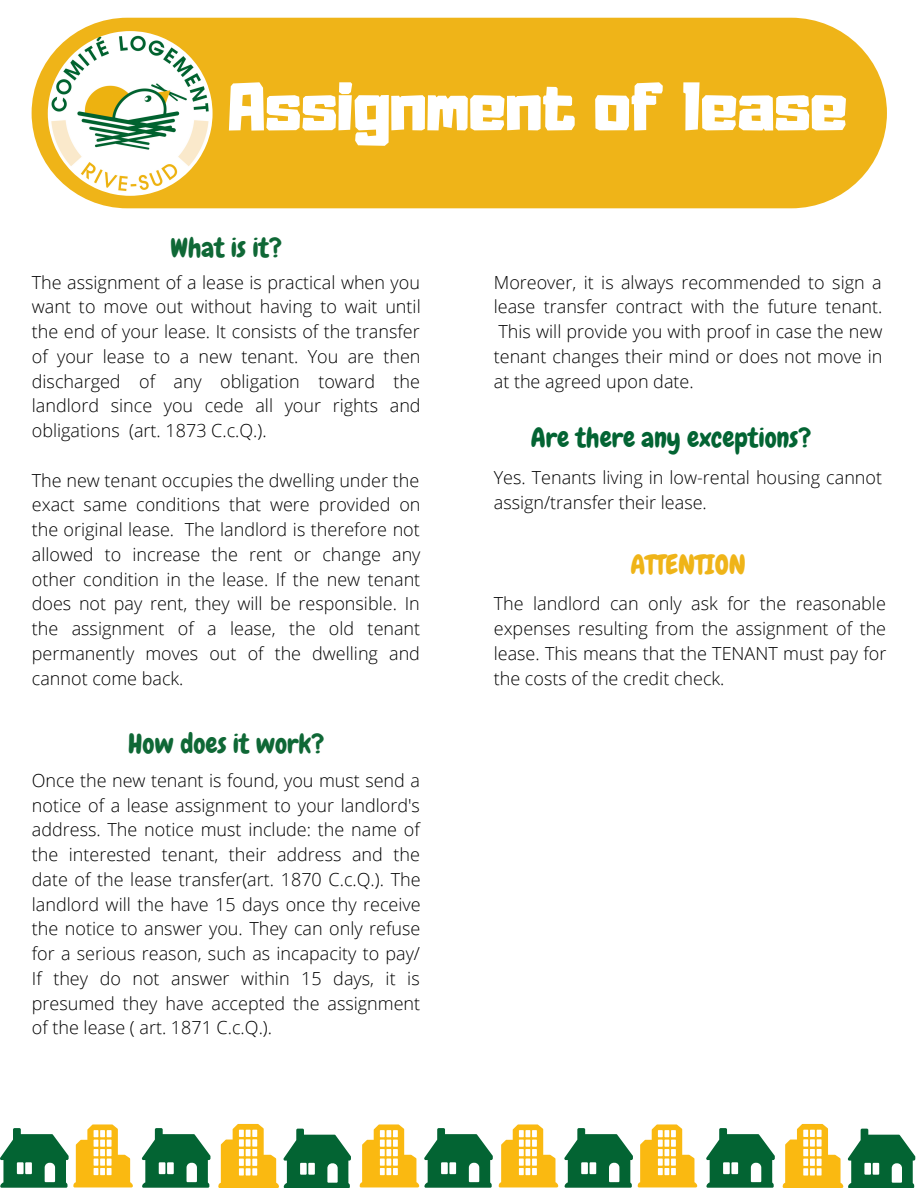
<style>
.page{position:relative;width:918px;height:1188px;background:#fff}
.page>*{position:absolute;margin:0;border:0;box-sizing:border-box;transform-origin:0 0}
.t1{font:60.3px "Adumu";color:#fff}
.t2{font:27px "Chewy";color:#0f6836}
.t3{font:27px "Chewy";color:#036433}
.t4{font:27px "Chewy";color:#efb418}
.t5{font:300 18px/24.8px "Open Sans";color:#000;text-align:justify}
</style>
<div class="page">
<div style="left:32px;top:18px;width:855px;height:190px;background:#efb418"></div>
<img style="left:48px;top:31px;width:165px;height:165px">
<svg style="left:0;top:1124px;width:133px;height:64px"></svg>
<svg style="left:142px;top:1128px;width:68px;height:60px"></svg>
<svg style="left:218px;top:1124px;width:133px;height:64px"></svg>
<svg style="left:360px;top:1124px;width:133px;height:64px"></svg>
<svg style="left:499px;top:1124px;width:59px;height:63px"></svg>
<svg style="left:564px;top:1124px;width:133px;height:64px"></svg>
<svg style="left:706px;top:1128px;width:69px;height:60px"></svg>
<svg style="left:783px;top:1124px;width:132px;height:64px"></svg>
<h1 class="t1" style="left:228px;top:82px;width:621px">Assignment of lease</h1>
<h2 class="t2" style="left:171px;top:230px;width:113px">What is it?</h2>
<p class="t5" style="left:32px;top:269px;width:390px">The assignment of a lease is practical when you want to move out without having to wait until the end of your lease. It consists of the transfer of your lease to a new tenant. You are then discharged of any obligation toward the landlord since you cede all your rights and obligations (art. 1873 C.c.Q.).</p>
<p class="t5" style="left:32px;top:467px;width:390px">The new tenant occupies the dwelling under the exact same conditions that were provided on the original lease. The landlord is therefore not allowed to increase the rent or change any other condition in the lease. If the new tenant does not pay rent, they will be responsible. In the assignment of a lease, the old tenant permanently moves out of the dwelling and cannot come back.</p>
<h2 class="t2" style="left:128px;top:727px;width:198px">How does it work?</h2>
<p class="t5" style="left:32px;top:768px;width:390px">Once the new tenant is found, you must send a notice of a lease assignment to your landlord's address. The notice must include: the name of the interested tenant, their address and the date of the lease transfer(art. 1870 C.c.Q.). The landlord will the have 15 days once thy receive the notice to answer you. They can only refuse for a serious reason, such as incapacity to pay/ If they do not answer within 15 days, it is presumed they have accepted the assignment of the lease ( art. 1871 C.c.Q.).</p>
<p class="t5" style="left:494px;top:269px;width:390px">Moreover, it is always recommended to sign a lease transfer contract with the future tenant.<br>This will provide you with proof in case the new tenant changes their mind or does not move in at the agreed upon date.</p>
<h2 class="t3" style="left:531px;top:420px;width:282px">Are there any exceptions?</h2>
<p class="t5" style="left:494px;top:465px;width:390px">Yes. Tenants living in low-rental housing cannot assign/transfer their lease.</p>
<h2 class="t4" style="left:630px;top:548px;width:117px">ATTENTION</h2>
<p class="t5" style="left:494px;top:591px;width:394px">The landlord can only ask for the reasonable expenses resulting from the assignment of the lease. This means that the TENANT must pay for the costs of the credit check.</p>
</div>
